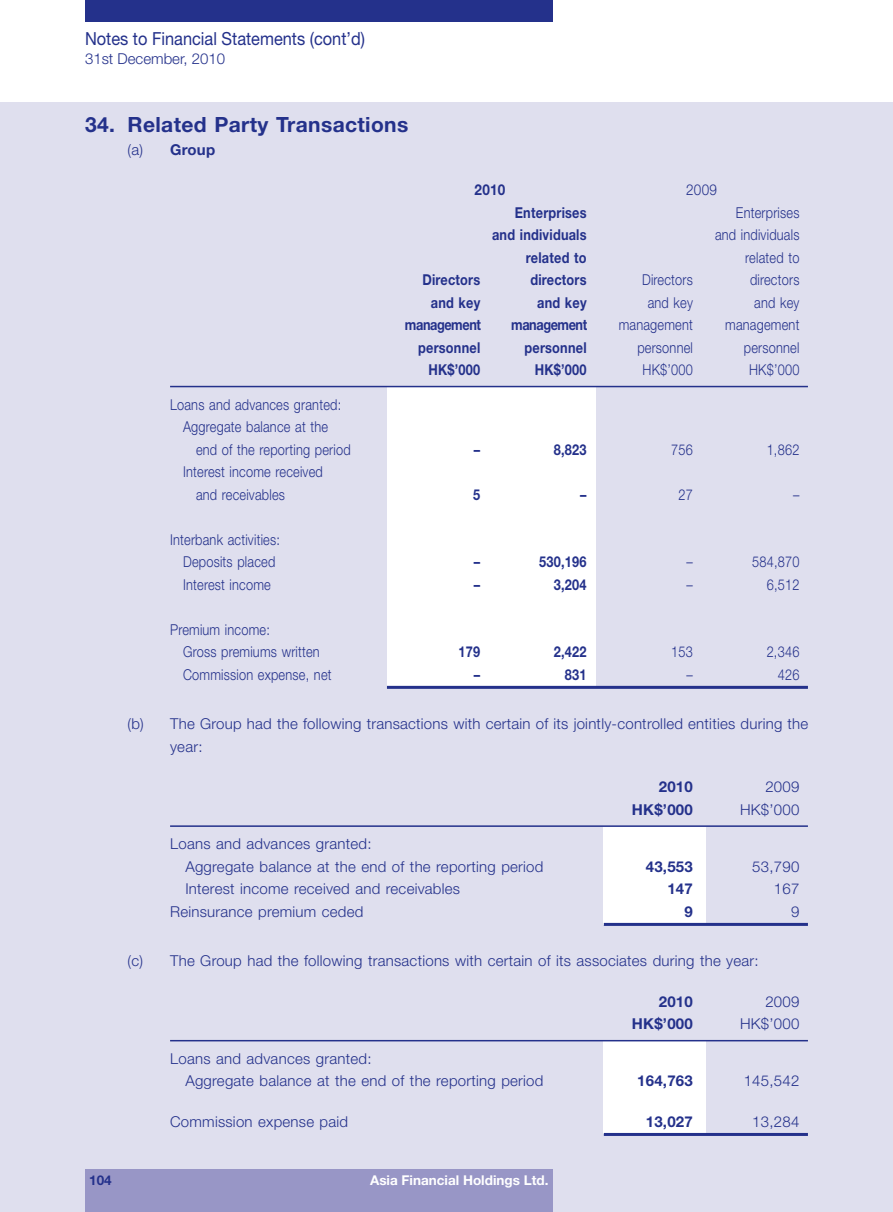
<style>
.page{position:relative;width:893px;height:1212px;background:#fff}
.page>*{position:absolute;margin:0;border:0;box-sizing:border-box;transform-origin:0 0}
.t1{font:700 21px "Helvetica Neue LT Std";letter-spacing:.015em;color:#24318b}
.t2{font:18px "Helvetica Neue LT Std";color:#24318b;scale:.91 1}
.t3{font:300 15px/22.5px "Helvetica Neue LT Std";letter-spacing:.015em;color:#24318b}
.t4{font:300 15px/22.5px "Helvetica Neue LT Std";letter-spacing:.015em;color:#24318b;scale:.85 1}
.t5{font:700 15px "Helvetica Neue LT Std";letter-spacing:.015em;color:#24318b;scale:.85 1}
.t6{font:700 15px "Helvetica Neue LT Std";letter-spacing:.015em;color:#24318b}
.t7{font:700 15px "Helvetica Neue LT Std";letter-spacing:-.035em;color:#24318b;scale:.85 1}
.t8{font:700 15px "Helvetica Neue LT Std";letter-spacing:.015em;color:#24318b;scale:.9 1}
.t9{font:300 15px "Helvetica Neue LT Std";letter-spacing:.015em;color:#24318b;scale:.9 1}
.t10{font:700 13.5px "Helvetica Neue LT Std";color:#fff}
.t11{font:700 13.5px "Helvetica Neue LT Std";color:#24318b}
.s1{font-weight:300}
</style>
<div class="page">
<div style="left:0;top:102px;width:893px;height:1110px;background:#dfdfee"></div>
<div style="left:85px;top:0;width:468px;height:21px;background:#24318b"></div>
<div style="left:85px;top:1169px;width:468px;height:43px;background:#9896c6"></div>
<div style="left:387px;top:387px;width:208px;height:300px;background:#fff"></div>
<hr style="left:170px;top:386px;width:638px;height:1px;background:#24318b">
<hr style="left:387px;top:686px;width:421px;height:3px;background:#24318b">
<div style="left:604px;top:827px;width:102px;height:98px;background:#fff"></div>
<hr style="left:170px;top:825px;width:638px;height:2px;background:#24318b">
<hr style="left:604px;top:923px;width:204px;height:3px;background:#24318b">
<div style="left:604px;top:1041px;width:102px;height:92px;background:#fff"></div>
<hr style="left:170px;top:1040px;width:638px;height:1px;background:#24318b">
<hr style="left:604px;top:1133px;width:204px;height:3px;background:#24318b">
<p class="t2" style="left:85px;top:28px;width:309px">Notes to Financial Statements (cont’d)</p>
<p class="t3" style="left:85px;top:47px;width:142px">31st December, 2010</p>
<p class="t1" style="left:85px;top:112px;width:325px">34. Related Party Transactions</p>
<p class="t6" style="left:128px;top:140px;width:89px"><span class="s1">(a)</span> Group</p>
<p class="t8" style="left:475px;top:181px;width:36px">2010</p>
<p class="t9" style="left:686px;top:181px;width:36px">2009</p>
<p class="t5" style="left:515px;top:203px;width:86px">Enterprises</p>
<p class="t4" style="left:736px;top:201px;width:76px">Enterprises</p>
<p class="t5" style="left:492px;top:226px;width:113px">and individuals</p>
<p class="t4" style="left:715px;top:223px;width:101px">and individuals</p>
<p class="t5" style="left:526px;top:248px;width:73px">related to</p>
<p class="t4" style="left:745px;top:246px;width:65px">related to</p>
<p class="t5" style="left:422px;top:271px;width:70px">Directors</p>
<p class="t5" style="left:530px;top:271px;width:68px">directors</p>
<p class="t4" style="left:642px;top:268px;width:61px">Directors</p>
<p class="t4" style="left:750px;top:268px;width:60px">directors</p>
<p class="t5" style="left:431px;top:293px;width:60px">and key</p>
<p class="t5" style="left:537px;top:293px;width:60px">and key</p>
<p class="t4" style="left:648px;top:291px;width:55px">and key</p>
<p class="t4" style="left:754px;top:291px;width:55px">and key</p>
<p class="t7" style="left:405px;top:316px;width:91px">management</p>
<p class="t7" style="left:511px;top:316px;width:91px">management</p>
<p class="t4" style="left:619px;top:313px;width:89px">management</p>
<p class="t4" style="left:725px;top:313px;width:89px">management</p>
<p class="t5" style="left:418px;top:338px;width:75px">personnel</p>
<p class="t5" style="left:524px;top:338px;width:75px">personnel</p>
<p class="t4" style="left:637px;top:336px;width:67px">personnel</p>
<p class="t4" style="left:744px;top:336px;width:67px">personnel</p>
<p class="t5" style="left:428px;top:361px;width:63px">HK$’000</p>
<p class="t5" style="left:535px;top:361px;width:63px">HK$’000</p>
<p class="t4" style="left:642px;top:358px;width:61px">HK$’000</p>
<p class="t4" style="left:749px;top:358px;width:61px">HK$’000</p>
<p class="t4" style="left:170px;top:393px;width:203px">Loans and advances granted:</p>
<p class="t4" style="left:183px;top:415px;width:172px">Aggregate balance at the</p>
<p class="t4" style="left:196px;top:438px;width:183px">end of the reporting period</p>
<p class="t5" style="left:474px;top:440px;width:9px">–</p>
<p class="t5" style="left:554px;top:440px;width:40px">8,823</p>
<p class="t4" style="left:671px;top:438px;width:27px">756</p>
<p class="t4" style="left:767px;top:438px;width:40px">1,862</p>
<p class="t4" style="left:196px;top:460px;width:151px;text-indent:-13px">Interest income received and receivables</p>
<p class="t5" style="left:473px;top:485px;width:10px">5</p>
<p class="t5" style="left:580px;top:485px;width:9px">–</p>
<p class="t4" style="left:678px;top:483px;width:18px">27</p>
<p class="t4" style="left:793px;top:483px;width:9px">–</p>
<p class="t4" style="left:170px;top:528px;width:131px;text-align:center">Interbank activities:<br>Deposits placed</p>
<p class="t5" style="left:474px;top:553px;width:9px">–</p>
<p class="t5" style="left:539px;top:553px;width:57px">530,196</p>
<p class="t4" style="left:686px;top:550px;width:9px">–</p>
<p class="t4" style="left:752px;top:550px;width:57px">584,870</p>
<p class="t4" style="left:183px;top:573px;width:105px">Interest income</p>
<p class="t5" style="left:474px;top:575px;width:9px">–</p>
<p class="t5" style="left:554px;top:575px;width:40px">3,204</p>
<p class="t4" style="left:687px;top:573px;width:9px">–</p>
<p class="t4" style="left:767px;top:573px;width:40px">6,512</p>
<p class="t4" style="left:183px;top:618px;width:162px;text-indent:-13px">Premium income:<br>Gross premiums written</p>
<p class="t5" style="left:459px;top:643px;width:27px">179</p>
<p class="t5" style="left:554px;top:643px;width:40px">2,422</p>
<p class="t4" style="left:671px;top:640px;width:27px">153</p>
<p class="t4" style="left:767px;top:640px;width:40px">2,346</p>
<p class="t4" style="left:183px;top:663px;width:176px">Commission expense, net</p>
<p class="t5" style="left:474px;top:665px;width:9px">–</p>
<p class="t5" style="left:565px;top:665px;width:27px">831</p>
<p class="t4" style="left:686px;top:663px;width:9px">–</p>
<p class="t4" style="left:778px;top:663px;width:27px">426</p>
<p class="t3" style="left:170px;top:712px;width:640px;text-indent:-43px">(b) The Group had the following transactions with certain of its jointly-controlled entities during the year:</p>
<p class="t6" style="left:659px;top:778px;width:36px">2010</p>
<p class="t3" style="left:765px;top:775px;width:36px">2009</p>
<p class="t6" style="left:632px;top:800px;width:63px">HK$’000</p>
<p class="t3" style="left:740px;top:798px;width:61px">HK$’000</p>
<p class="t3" style="left:185px;top:832px;width:360px;text-indent:-15px">Loans and advances granted:<br>Aggregate balance at the end of the reporting period</p>
<p class="t6" style="left:646px;top:857px;width:49px">43,553</p>
<p class="t3" style="left:752px;top:855px;width:49px">53,790</p>
<p class="t3" style="left:185px;top:877px;width:276px">Interest income received and receivables</p>
<p class="t6" style="left:667px;top:880px;width:27px">147</p>
<p class="t3" style="left:774px;top:877px;width:27px">167</p>
<p class="t3" style="left:170px;top:900px;width:195px">Reinsurance premium ceded</p>
<p class="t6" style="left:685px;top:902px;width:10px">9</p>
<p class="t3" style="left:791px;top:900px;width:10px">9</p>
<p class="t3" style="left:128px;top:949px;width:633px">(c) The Group had the following transactions with certain of its associates during the year:</p>
<p class="t6" style="left:659px;top:992px;width:36px">2010</p>
<p class="t3" style="left:765px;top:990px;width:36px">2009</p>
<p class="t6" style="left:632px;top:1015px;width:63px">HK$’000</p>
<p class="t3" style="left:740px;top:1012px;width:61px">HK$’000</p>
<p class="t3" style="left:185px;top:1047px;width:360px;text-indent:-15px">Loans and advances granted:<br>Aggregate balance at the end of the reporting period</p>
<p class="t6" style="left:637px;top:1072px;width:57px">164,763</p>
<p class="t3" style="left:744px;top:1069px;width:57px">145,542</p>
<p class="t3" style="left:170px;top:1110px;width:180px">Commission expense paid</p>
<p class="t6" style="left:646px;top:1112px;width:49px">13,027</p>
<p class="t3" style="left:752px;top:1110px;width:49px">13,284</p>
<p class="t11" style="left:89px;top:1172px;width:24px">104</p>
<p class="t10" style="left:370px;top:1172px;width:180px">Asia Financial Holdings Ltd.</p>
</div>
